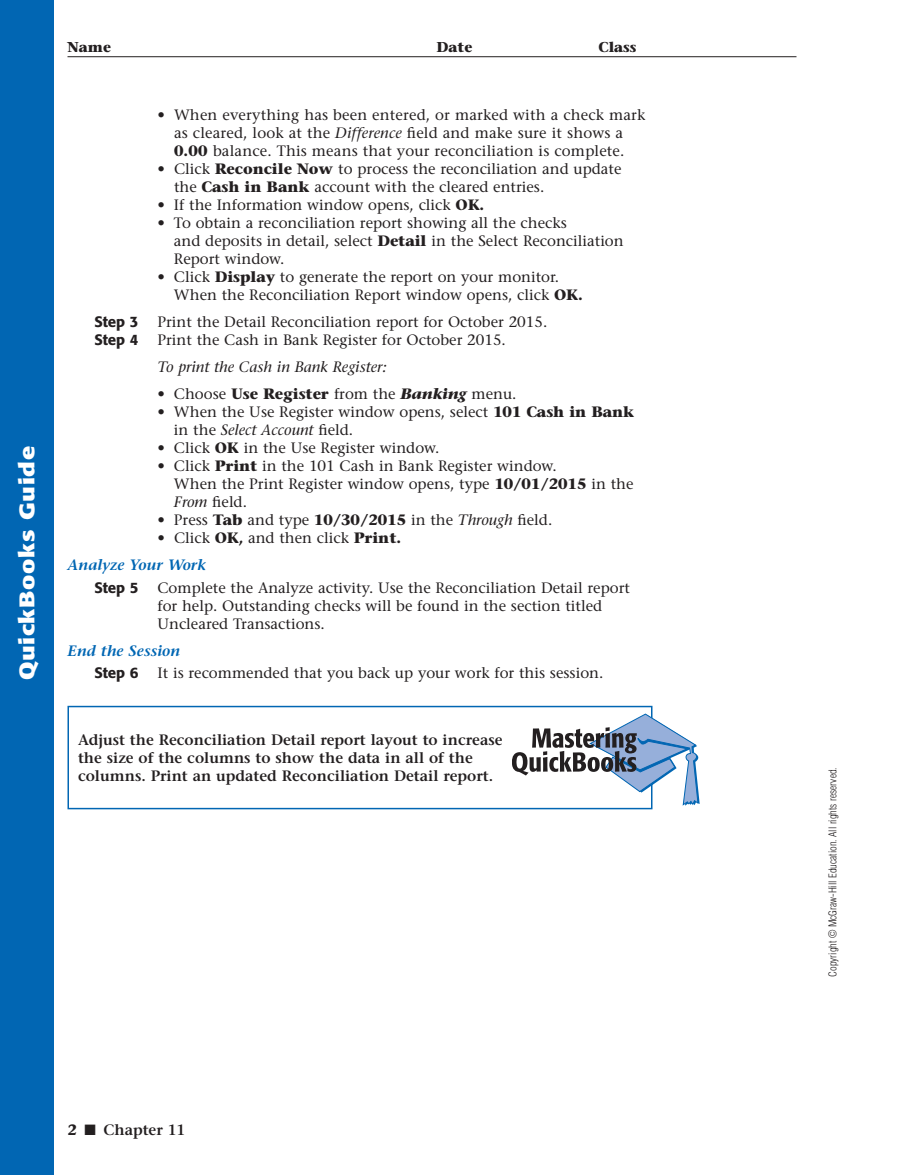
<style>
.page{position:relative;width:918px;height:1175px;background:#fff}
.page>*{position:absolute;margin:0;border:0;box-sizing:border-box;transform-origin:0 0}
.t1{font:700 21px "Formata";letter-spacing:.025em;color:#fff;scale:1.2 1}
.t2{font:15px/18px "Stone Serif";color:#231f20}
.t3{font:600 15px/18px "Stone Serif";color:#231f20}
.t4{font:italic 15px "Stone Serif";color:#231f20}
.t5{font:500 15px "Formata";letter-spacing:-.005em;color:#231f20}
.t6{font:italic 600 15px "Stone Serif";color:#0166b3}
.t7{font:700 14.25px "Stone Serif";color:#231f20}
.t8{font:300 condensed 10.5px "Helvetica";color:#231f20}
.s1{font-style:italic}
.s2{font-weight:700}
.s3{font-weight:700;font-style:italic}
.s4{font-weight:600;font-style:italic;color:#0166b3}
</style>
<div class="page">
<hr style="left:68px;top:56px;width:728px;height:1px;background:#231f20">
<div style="left:0;top:0;width:54px;height:1174px;background:#0166b3"></div>
<div style="left:68px;top:706px;width:584px;height:103px;border:2px solid #0166b3"></div>
<svg style="left:512px;top:713px;width:188px;height:93px"></svg>
<h1 class="t1" style="left:18px;top:680px;width:196px;rotate:-90deg">QuickBooks Guide</h1>
<p class="t7" style="left:68px;top:41px;width:45px">Name</p>
<p class="t7" style="left:436px;top:41px;width:37px">Date</p>
<p class="t7" style="left:598px;top:41px;width:39px">Class</p>
<p class="t2" style="left:158px;top:107px;width:489px;text-align:center">• When everything has been entered, or marked with a check mark as cleared, look at the <span class="s1">Difference</span> field and make sure it shows a<br><span class="s2">0.00</span> balance. This means that your reconciliation is complete.</p>
<p class="t2" style="left:174px;top:161px;width:449px;text-indent:-16px">• Click <span class="s2">Reconcile Now</span> to process the reconciliation and update the <span class="s2">Cash in Bank</span> account with the cleared entries.</p>
<p class="t2" style="left:158px;top:197px;width:328px">• If the Information window opens, click <span class="s2">OK.</span></p>
<p class="t2" style="left:174px;top:215px;width:451px;text-indent:-16px">• To obtain a reconciliation report showing all the checks<br>and deposits in detail, select <span class="s2">Detail</span> in the Select Reconciliation<br>Report window.</p>
<p class="t2" style="left:174px;top:269px;width:410px;text-indent:-16px">• Click <span class="s2">Display</span> to generate the report on your monitor.<br>When the Reconciliation Report window opens, click <span class="s2">OK.</span></p>
<p class="t5" style="left:94px;top:315px;width:46px">Step 3</p>
<p class="t2" style="left:157px;top:314px;width:391px">Print the Detail Reconciliation report for October 2015.</p>
<p class="t5" style="left:94px;top:333px;width:46px">Step 4</p>
<p class="t2" style="left:157px;top:332px;width:350px">Print the Cash in Bank Register for October 2015.</p>
<p class="t4" style="left:157px;top:361px;width:231px">To print the Cash in Bank Register:</p>
<p class="t2" style="left:157px;top:386px;width:360px">• Choose <span class="s2">Use Register</span> from the <span class="s3">Banking</span> menu.</p>
<p class="t2" style="left:174px;top:404px;width:462px;text-indent:-16px">• When the Use Register window opens, select <span class="s2">101 Cash in Bank </span>in the <span class="s1">Select Account</span> field.</p>
<p class="t2" style="left:157px;top:440px;width:283px">• Click <span class="s2">OK</span> in the Use Register window.</p>
<p class="t2" style="left:174px;top:458px;width:461px;text-indent:-16px">• Click <span class="s2">Print</span> in the 101 Cash in Bank Register window.<br>When the Print Register window opens, type <span class="s2">10/01/2015</span> in the<br><span class="s1">From</span> field.</p>
<p class="t2" style="left:157px;top:512px;width:396px">• Press <span class="s2">Tab</span> and type <span class="s2">10/30/2015</span> in the <span class="s1">Through</span> field.</p>
<p class="t2" style="left:68px;top:526px;width:335px;line-height:27px;text-indent:90px">• Click <span class="s2">OK,</span> and then click <span class="s2">Print.<br></span><span class="s4">Analyze Your Work</span></p>
<p class="t5" style="left:94px;top:580px;width:46px">Step 5</p>
<p class="t2" style="left:158px;top:580px;width:474px">Complete the Analyze activity. Use the Reconciliation Detail report for help. Outstanding checks will be found in the section titled<br>Uncleared Transactions.</p>
<p class="t6" style="left:68px;top:644px;width:114px">End the Session</p>
<p class="t5" style="left:94px;top:666px;width:46px">Step 6</p>
<p class="t2" style="left:158px;top:665px;width:447px">It is recommended that you back up your work for this session.</p>
<p class="t3" style="left:78px;top:732px;width:426px">Adjust the Reconciliation Detail report layout to increase the size of the columns to show the data in all of the columns. Print an updated Reconciliation Detail report.</p>
<p class="t3" style="left:68px;top:1122px;width:119px"><span class="s2">2</span> ■ Chapter 11</p>
<p class="t8" style="left:829px;top:977px;width:211px;rotate:-90deg">Copyright © McGraw-Hill Education. All rights reserved.</p>
</div>
